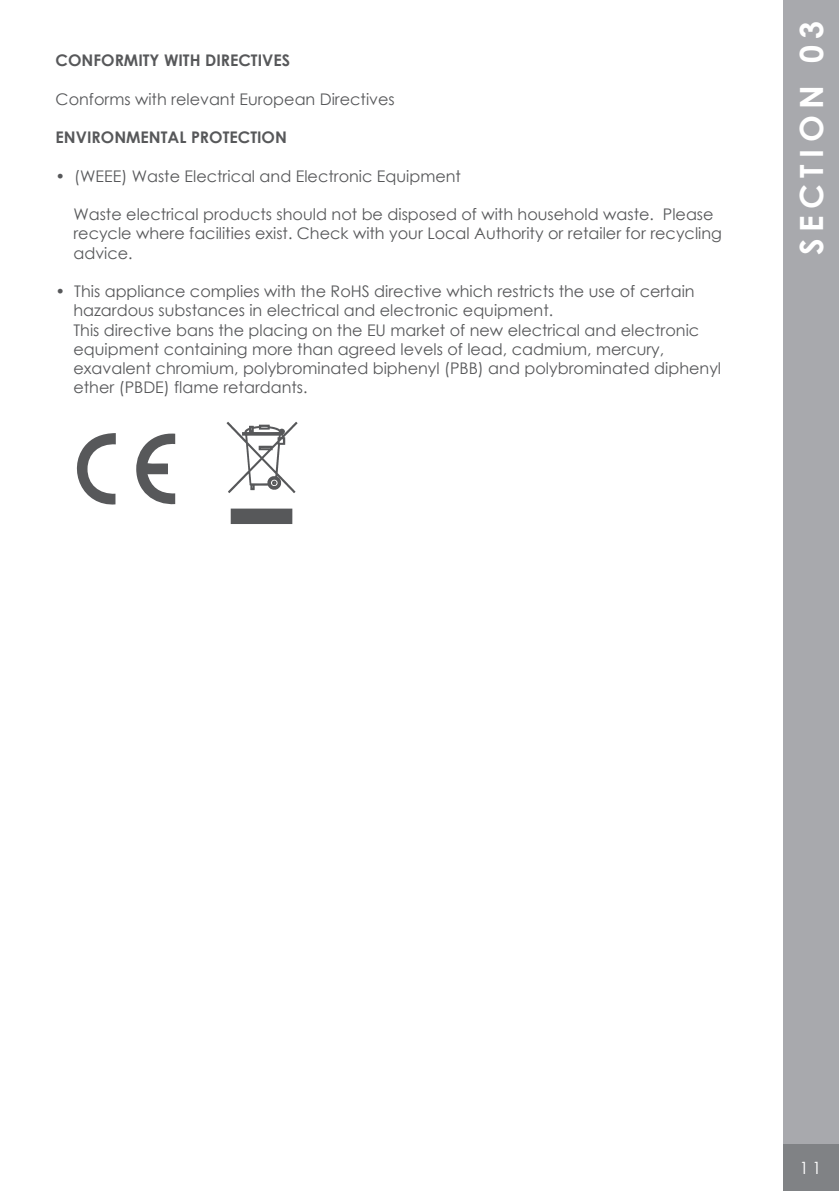
<style>
.page{position:relative;width:840px;height:1191px;background:#fff}
.page>*{position:absolute;margin:0;border:0;box-sizing:border-box;transform-origin:0 0}
.t1{font:700 32px "Century Gothic";letter-spacing:.2em;color:#fff}
.t2{font:17px "Century Gothic";color:#fff}
.t3{font:16px/19.2px "Century Gothic";color:#57585a}
.t4{font:700 16px "Century Gothic";color:#57585a}
</style>
<div class="page">
<div style="left:782px;top:0;width:56px;height:1189px;background:#a8a9ad"></div>
<div style="left:782px;top:1144px;width:56px;height:47px;background:#808285"></div>
<svg style="left:76px;top:433px;width:40px;height:72px"></svg>
<svg style="left:136px;top:433px;width:39px;height:72px"></svg>
<div style="left:230px;top:508px;width:62px;height:16px;background:#57585a"></div>
<svg style="left:226px;top:422px;width:71px;height:71px"></svg>
<p class="t4" style="left:56px;top:48px;width:236px">CONFORMITY WITH DIRECTIVES</p>
<p class="t3" style="left:56px;top:89px;width:340px">Conforms with relevant European Directives</p>
<p class="t4" style="left:56px;top:125px;width:232px">ENVIRONMENTAL PROTECTION</p>
<p class="t3" style="left:56px;top:166px;width:406px">• (WEEE) Waste Electrical and Electronic Equipment</p>
<p class="t3" style="left:73px;top:204px;width:649px">Waste electrical products should not be disposed of with household waste. Please recycle where facilities exist. Check with your Local Authority or retailer for recycling advice.</p>
<p class="t3" style="left:73px;top:281px;width:649px;text-indent:-18px">• This appliance complies with the RoHS directive which restricts the use of certain hazardous substances in electrical and electronic equipment.<br>This directive bans the placing on the EU market of new electrical and electronic equipment containing more than agreed levels of lead, cadmium, mercury, exavalent chromium, polybrominated biphenyl (PBB) and polybrominated diphenyl ether (PBDE) flame retardants.</p>
<h1 class="t1" style="left:786px;top:255px;width:235px;rotate:-90deg">SECTION 03</h1>
<p class="t2" style="left:799px;top:1156px;width:24px">11</p>
</div>
